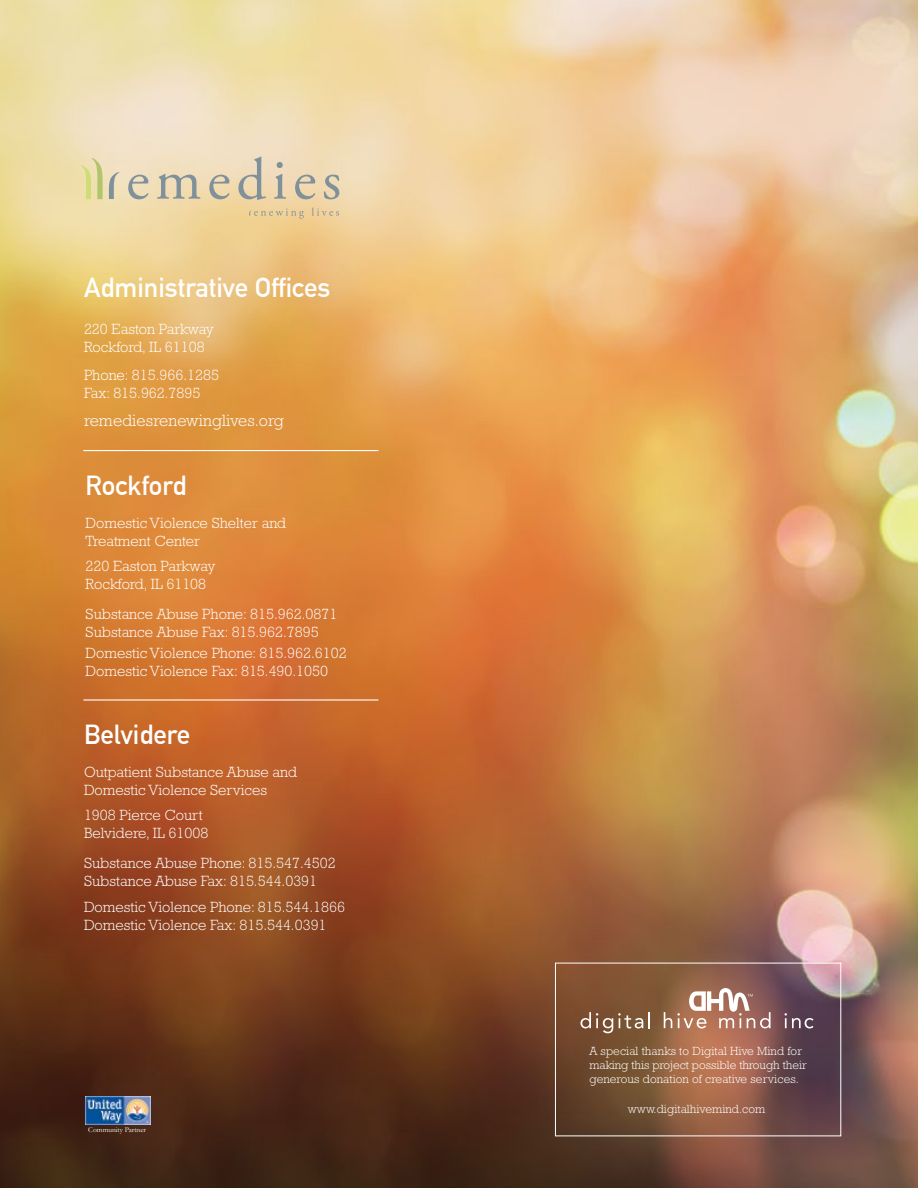
<style>
.page{position:relative;width:918px;height:1188px;background:#fff}
.page>*{position:absolute;margin:0;border:0;box-sizing:border-box;transform-origin:0 0}
.t1{font:700 27px "DIN Alternate";color:#fff}
.t2{font:300 16.5px "Rockwell Std";letter-spacing:.01em;color:#fff}
.t3{font:300 15px/18px "Rockwell Std";color:#fff}
.t4{font:300 12px/14.4px "Rockwell Std";letter-spacing:.01em;color:#fff}
.t5{font:7.5px "Garamond";color:#fff}
</style>
<div class="page">
<img style="left:0;top:0;width:918px;height:1188px">
<div style="left:555px;top:963px;width:286px;height:173px;border:1px solid #fff"></div>
<img style="left:86px;top:1096px;width:64px;height:28px">
<svg style="left:580px;top:1012px;width:63px;height:21px"></svg>
<svg style="left:649px;top:1012px;width:1px;height:16px"></svg>
<svg style="left:664px;top:988px;width:107px;height:40px"></svg>
<svg style="left:785px;top:1013px;width:29px;height:15px"></svg>
<svg style="left:109px;top:172px;width:11px;height:27px"></svg>
<svg style="left:128px;top:175px;width:20px;height:24px"></svg>
<svg style="left:157px;top:174px;width:44px;height:25px"></svg>
<svg style="left:209px;top:175px;width:21px;height:24px"></svg>
<svg style="left:238px;top:157px;width:28px;height:43px"></svg>
<svg style="left:274px;top:162px;width:12px;height:37px"></svg>
<svg style="left:295px;top:175px;width:20px;height:24px"></svg>
<svg style="left:324px;top:175px;width:15px;height:24px"></svg>
<svg style="left:80px;top:158px;width:23px;height:41px"></svg>
<svg style="left:312px;top:207px;width:27px;height:9px"></svg>
<svg style="left:249px;top:208px;width:55px;height:11px"></svg>
<hr style="left:83px;top:699px;width:295px;height:2px;background:#fff">
<hr style="left:83px;top:450px;width:295px;height:1px;background:#fff">
<h1 class="t1" style="left:84px;top:267px;width:248px">Administrative Offices</h1>
<p class="t3" style="left:84px;top:320px;width:131px">220 Easton Parkway<br>Rockford, IL 61108</p>
<p class="t3" style="left:84px;top:365px;width:136px">Phone: 815.966.1285<br>Fax: 815.962.7895</p>
<p class="t2" style="left:84px;top:411px;width:201px">remediesrenewinglives.org</p>
<h1 class="t1" style="left:85px;top:465px;width:102px">Rockford</h1>
<p class="t3" style="left:86px;top:514px;width:202px">Domestic Violence Shelter and<br>Treatment Center</p>
<p class="t3" style="left:86px;top:556px;width:131px">220 Easton Parkway<br>Rockford, IL 61108</p>
<p class="t3" style="left:86px;top:605px;width:253px">Substance Abuse Phone: 815.962.0871<br>Substance Abuse Fax: 815.962.7895</p>
<p class="t3" style="left:86px;top:644px;width:263px">Domestic Violence Phone: 815.962.6102<br>Domestic Violence Fax: 815.490.1050</p>
<h1 class="t1" style="left:84px;top:714px;width:108px">Belvidere</h1>
<p class="t3" style="left:84px;top:763px;width:215px">Outpatient Substance Abuse and<br>Domestic Violence Services</p>
<p class="t3" style="left:84px;top:806px;width:126px">1908 Pierce Court<br>Belvidere, IL 61008</p>
<p class="t3" style="left:84px;top:854px;width:253px">Substance Abuse Phone: 815.547.4502<br>Substance Abuse Fax: 815.544.0391</p>
<p class="t3" style="left:84px;top:897px;width:263px">Domestic Violence Phone: 815.544.1866<br>Domestic Violence Fax: 815.544.0391</p>
<p class="t5" style="left:88px;top:1126px;width:59px">Community Partner</p>
<p class="t4" style="left:589px;top:1043px;width:219px">A special thanks to Digital Hive Mind for making this project possible through their generous donation of creative services.</p>
<p class="t4" style="left:628px;top:1102px;width:139px">www.digitalhivemind.com</p>
</div>
